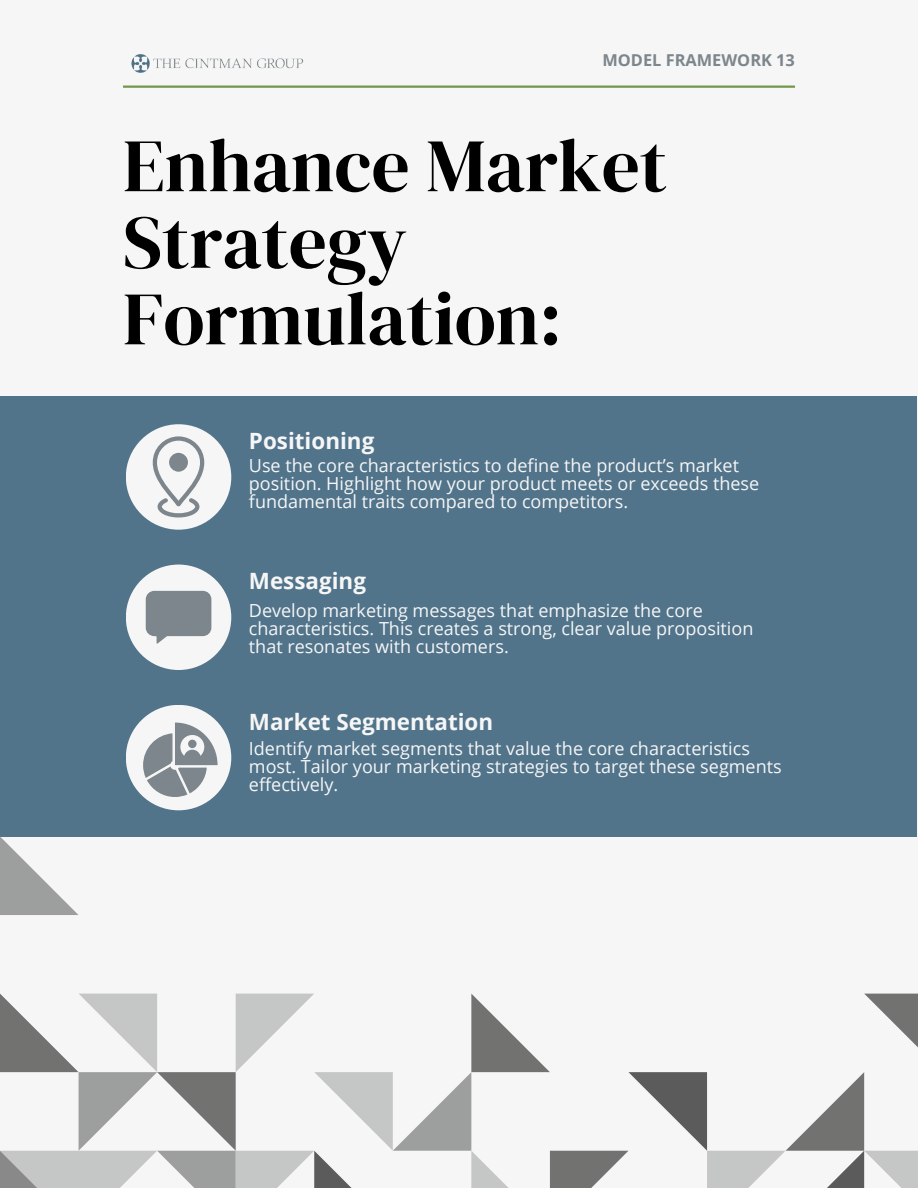
<style>
.page{position:relative;width:918px;height:1188px;background:#f6f6f6}
.page>*{position:absolute;margin:0;border:0;box-sizing:border-box;transform-origin:0 0}
.t1{font:75.3px/76.5px "DM Serif Display";color:#000}
.t2{font:700 22.5px "Open Sans";color:#f6f6f6}
.t3{font:18px/18px "Open Sans";color:#f6f6f6}
.t4{font:700 16.35px "Open Sans";color:#7d868c}
</style>
<div class="page">
<hr style="left:123px;top:86px;width:672px;height:2px;background:#739849">
<div style="left:0;top:396px;width:917px;height:440px;background:#51748b"></div>
<div style="left:126px;top:424px;width:105px;height:106px;background:#f6f6f6;border-radius:50%"></div>
<div style="left:126px;top:565px;width:105px;height:105px;background:#f6f6f6;border-radius:50%"></div>
<div style="left:126px;top:705px;width:105px;height:105px;background:#f6f6f6;border-radius:50%"></div>
<img style="left:131px;top:54px;width:173px;height:19px">
<svg style="left:153px;top:436px;width:51px;height:81px"></svg>
<div style="left:169px;top:453px;width:19px;height:19px;background:#7d868c;border-radius:50%"></div>
<svg style="left:146px;top:591px;width:65px;height:53px;background:#8f969c"></svg>
<svg style="left:143px;top:723px;width:74px;height:74px"></svg>
<svg style="left:0;top:836px;width:79px;height:79px"></svg>
<svg style="left:0;top:994px;width:918px;height:194px"></svg>
<p class="t4" style="left:602px;top:49px;width:194px">MODEL FRAMEWORK 13</p>
<p class="t1" style="left:123px;top:127px;width:546px">Enhance Market<br>Strategy<br>Formulation:</p>
<p class="t2" style="left:249px;top:425px;width:127px">Positioning</p>
<h3 class="t3" style="left:249px;top:456px;width:512px">Use the core characteristics to define the product’s market position. Highlight how your product meets or exceeds these fundamental traits compared to competitors.</h3>
<p class="t2" style="left:249px;top:565px;width:119px">Messaging</p>
<h1 class="t3" style="left:249px;top:601px;width:506px">Develop marketing messages that emphasize the core characteristics. This creates a strong, clear value proposition that resonates with customers.</h1>
<p class="t2" style="left:249px;top:706px;width:246px">Market Segmentation</p>
<h2 class="t3" style="left:249px;top:739px;width:534px">Identify market segments that value the core characteristics most. Tailor your marketing strategies to target these segments effectively.</h2>
</div>
